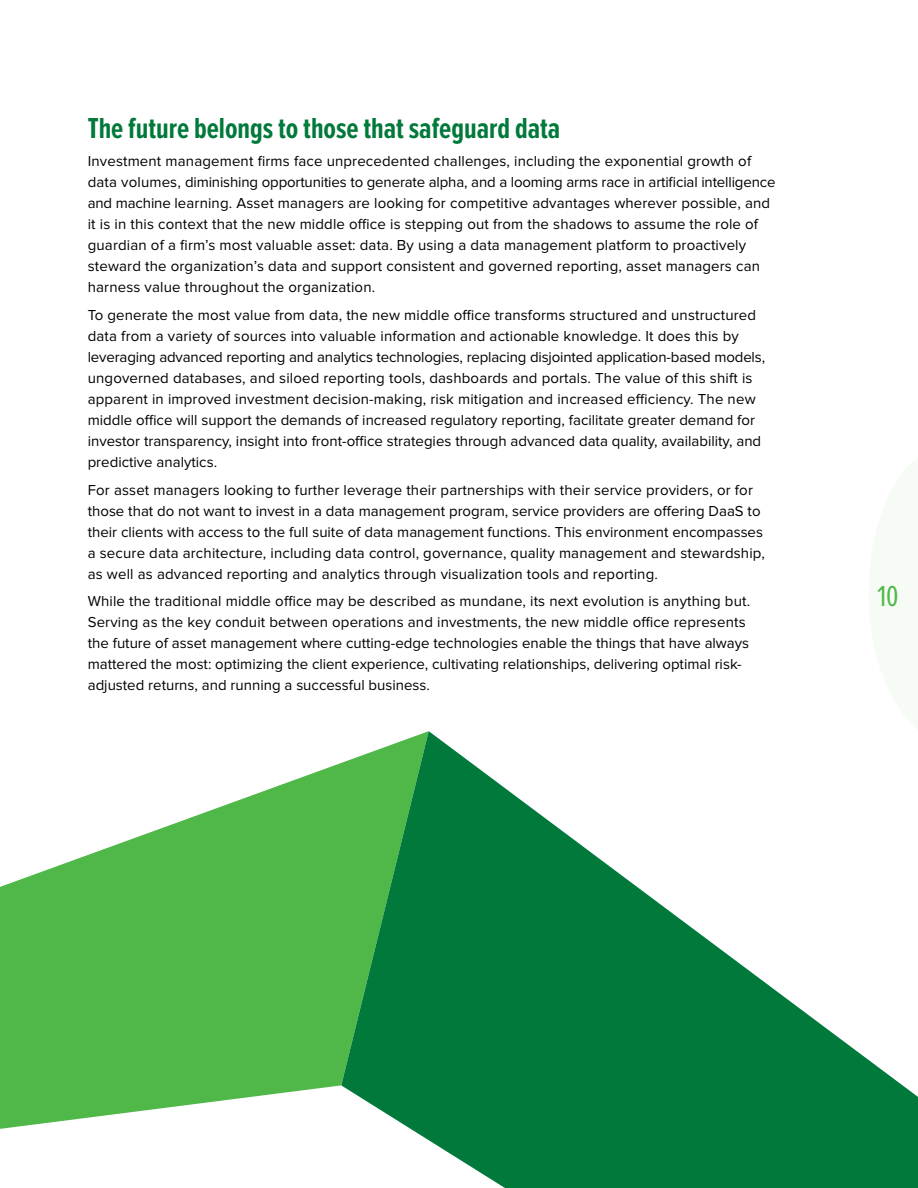
<style>
.page{position:relative;width:918px;height:1188px;background:#fff}
.page>*{position:absolute;margin:0;border:0;box-sizing:border-box;transform-origin:0 0}
.t1{font:700 30px "Proxima Nova Ex Cn";color:#00793a}
.t2{font:30px "Proxima Nova Ex Cn";color:#50b848}
.t3{font:15px/21px "Proxima Nova";letter-spacing:.01em;color:#000}
</style>
<div class="page">
<svg style="left:0;top:763px;width:341px;height:366px;fill:#50b848"></svg>
<svg style="left:341px;top:731px;width:577px;height:457px;fill:#00793a"></svg>
<h1 class="t1" style="left:88px;top:112px;width:474px">The future belongs to those that safeguard data</h1>
<p class="t3" style="left:88px;top:151px;width:689px">Investment management firms face unprecedented challenges, including the exponential growth of data volumes, diminishing opportunities to generate alpha, and a looming arms race in artificial intelligence and machine learning. Asset managers are looking for competitive advantages wherever possible, and it is in this context that the new middle office is stepping out from the shadows to assume the role of guardian of a firm’s most valuable asset: data. By using a data management platform to proactively steward the organization’s data and support consistent and governed reporting, asset managers can harness value throughout the organization.</p>
<p class="t3" style="left:88px;top:305px;width:679px">To generate the most value from data, the new middle office transforms structured and unstructured data from a variety of sources into valuable information and actionable knowledge. It does this by leveraging advanced reporting and analytics technologies, replacing disjointed application-based models, ungoverned databases, and siloed reporting tools, dashboards and portals. The value of this shift is apparent in improved investment decision-making, risk mitigation and increased efficiency. The new middle office will support the demands of increased regulatory reporting, facilitate greater demand for investor transparency, insight into front-office strategies through advanced data quality, availability, and predictive analytics.</p>
<p class="t3" style="left:88px;top:480px;width:679px">For asset managers looking to further leverage their partnerships with their service providers, or for those that do not want to invest in a data management program, service providers are offering DaaS to their clients with access to the full suite of data management functions. This environment encompasses a secure data architecture, including data control, governance, quality management and stewardship, as well as advanced reporting and analytics through visualization tools and reporting.</p>
<p class="t3" style="left:88px;top:592px;width:664px">While the traditional middle office may be described as mundane, its next evolution is anything but.<br>Serving as the key conduit between operations and investments, the new middle office represents the future of asset management where cutting-edge technologies enable the things that have always mattered the most: optimizing the client experience, cultivating relationships, delivering optimal risk&shy;adjusted returns, and running a successful business.</p>
<h1 class="t2" style="left:877px;top:579px;width:23px">10</h1>
</div>
